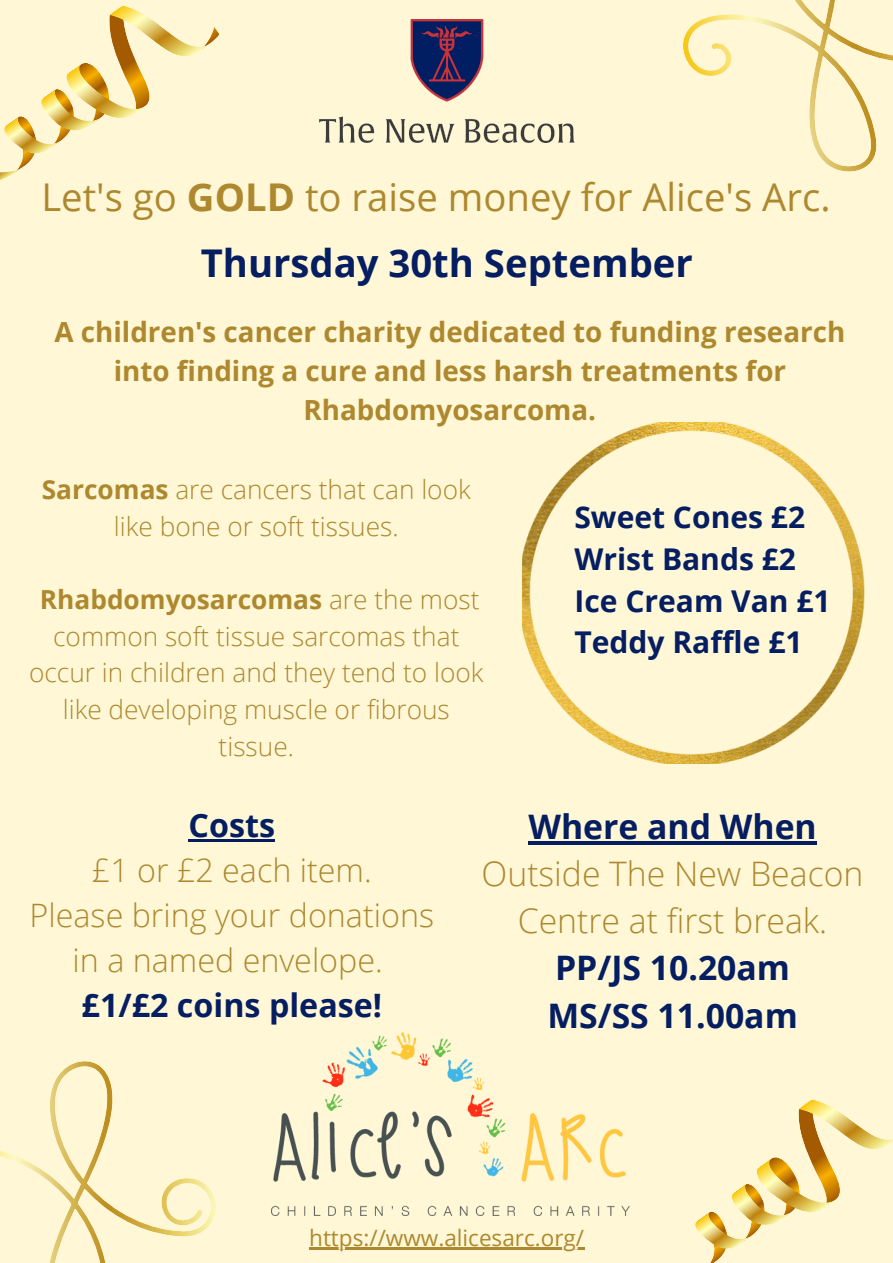
<style>
.page{position:relative;width:893px;height:1263px;background:#fff7d5}
.page>*{position:absolute;margin:0;border:0;box-sizing:border-box;transform-origin:0 0}
.t1{font:38.25px "Open Sans";color:#ad882e}
.t2{font:700 38.25px "Open Sans";color:#041e61}
.t3{font:300 33.75px/47.2px "Open Sans";color:#ad882e;text-align:center}
.t4{font:700 33.75px "Open Sans";color:#041e61}
.t5{font:300 32.25px/45px "Open Sans";color:#ad882e;text-align:center}
.t6{font:700 32.25px "Open Sans";color:#041e61}
.t7{font:700 30px "Open Sans";color:#041e61}
.t8{font:700 27.75px/38.8px "Open Sans";color:#ad882e;text-align:center}
.t9{font:300 26.25px/36.6px "Open Sans";color:#ad882e;text-align:center}
.t10{font:22.5px "Open Sans";color:#ad882e}
.s1{font-weight:700}
</style>
<div class="page">
<img style="left:272px;top:1033px;width:358px;height:182px">
<img style="left:319px;top:19px;width:256px;height:123px">
<svg style="left:0;top:6px;width:218px;height:174px"></svg>
<img style="left:522px;top:422px;width:342px;height:341px">
<svg style="left:683px;top:0;width:210px;height:172px"></svg>
<hr style="left:309px;top:1247px;width:275px;height:2px;background:#ad882e">
<svg style="left:0;top:1061px;width:216px;height:202px"></svg>
<svg style="left:695px;top:1099px;width:198px;height:164px"></svg>
<hr style="left:528px;top:841px;width:289px;height:3px;background:#041e61">
<hr style="left:189px;top:839px;width:86px;height:2px;background:#041e61">
<p class="t1" style="left:41px;top:170px;width:790px">Let's go <span class="s1">GOLD</span> to raise money for Alice's Arc.</p>
<p class="t2" style="left:201px;top:236px;width:494px">Thursday 30th September</p>
<p class="t8" style="left:55px;top:312px;width:792px">A children's cancer charity dedicated to funding research into finding a cure and less harsh treatments for<br>Rhabdomyosarcoma.</p>
<p class="t9" style="left:42px;top:471px;width:430px"><span class="s1">Sarcomas</span> are cancers that can look like bone or soft tissues.</p>
<p class="t9" style="left:29px;top:581px;width:456px"><span class="s1">Rhabdomyosarcomas</span> are the most common soft tissue sarcomas that occur in children and they tend to look like developing muscle or fibrous tissue.</p>
<p class="t7" style="left:574px;top:496px;width:232px">Sweet Cones £2</p>
<p class="t7" style="left:574px;top:538px;width:223px">Wrist Bands £2</p>
<p class="t7" style="left:574px;top:580px;width:258px">Ice Cream Van £1</p>
<p class="t7" style="left:574px;top:621px;width:230px">Teddy Raffle £1</p>
<p class="t6" style="left:189px;top:802px;width:88px">Costs</p>
<p class="t5" style="left:92px;top:847px;width:281px">£1 or £2 each item.</p>
<p class="t5" style="left:30px;top:892px;width:406px">Please bring your donations in a named envelope.</p>
<p class="t6" style="left:82px;top:983px;width:302px">£1/£2 coins please!</p>
<p class="t4" style="left:528px;top:802px;width:290px">Where and When</p>
<p class="t3" style="left:481px;top:849px;width:383px">Outside The New Beacon<br>Centre at first break.</p>
<p class="t4" style="left:555px;top:944px;width:236px">PP/JS 10.20am</p>
<p class="t4" style="left:547px;top:991px;width:252px">MS/SS 11.00am</p>
<p class="t10" style="left:309px;top:1221px;width:276px">https://www.alicesarc.org/</p>
</div>
